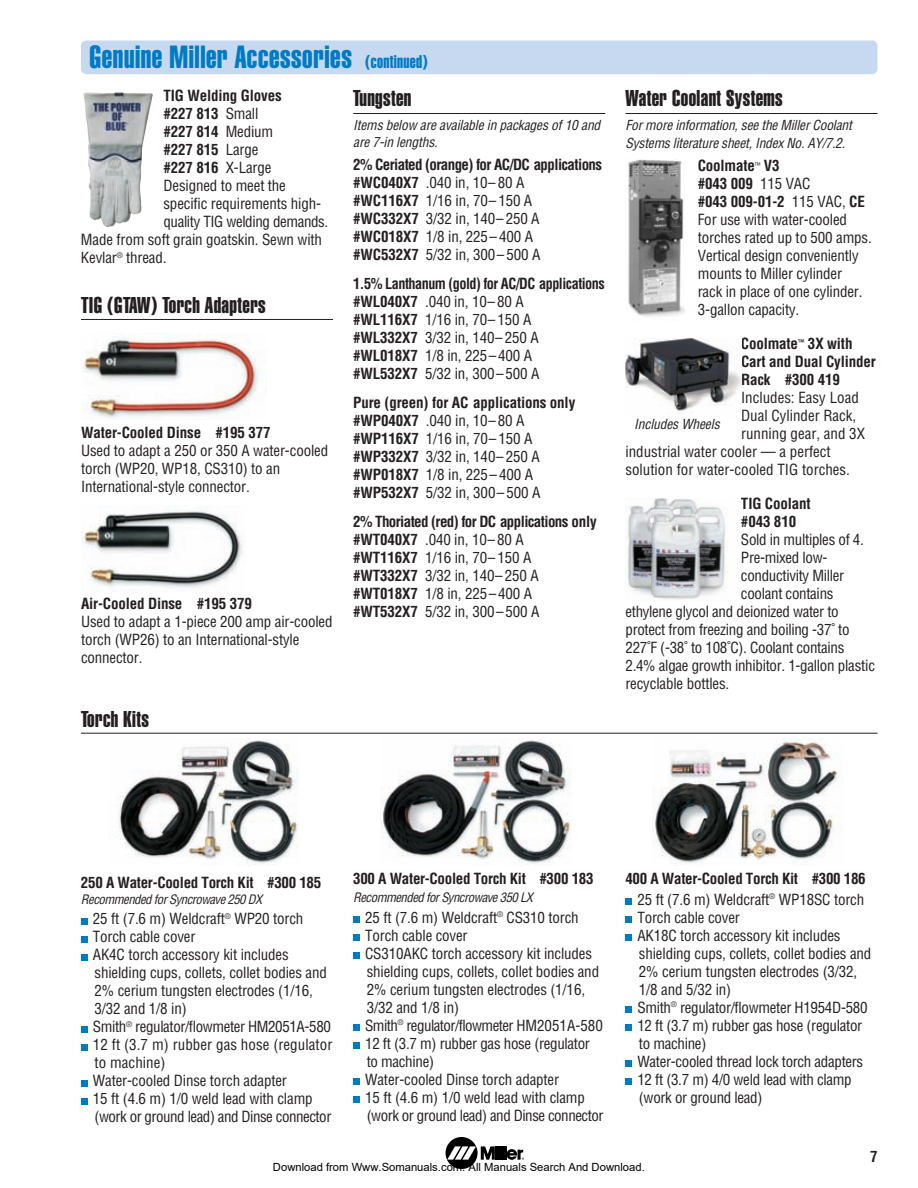
<style>
.page{position:relative;width:918px;height:1188px;background:#fff}
.page>*{position:absolute;margin:0;border:0;box-sizing:border-box;transform-origin:0 0}
.t1{font:31.5px "Helvetica Extra Compressed";letter-spacing:.02em;color:#007bc3}
.t2{font:22.5px "Helvetica Extra Compressed";letter-spacing:.02em;color:#231f20}
.t3{font:condensed 15px/18px "Helvetica";letter-spacing:-.01em;color:#231f20}
.t4{font:700 condensed 15px/18px "Helvetica";letter-spacing:-.02em;color:#231f20}
.t5{font:700 condensed 15px/18px "Helvetica";letter-spacing:-.04em;color:#231f20}
.t6{font:700 condensed 15px/18px "Helvetica";letter-spacing:-.02em;color:#231f20;scale:.95 1}
.t7{font:italic condensed 13.5px/16.2px "Helvetica";color:#231f20}
.t8{font:italic condensed 12.75px "Helvetica";color:#231f20}
.t9{font:11.25px "Arial";color:#000}
.s1{font-size:18px}
.s2{font-weight:400}
.s3{font-weight:700}
</style>
<div class="page">
<div style="left:446px;top:1137px;width:32px;height:32px;background:#000;border-radius:50%"></div>
<hr style="left:499px;top:1146px;width:3px;height:14px;background:#000">
<hr style="left:503px;top:1146px;width:3px;height:14px;background:#000">
<svg style="left:447px;top:1146px;width:52px;height:14px"></svg>
<svg style="left:506px;top:1149px;width:18px;height:11px"></svg>
<hr style="left:81px;top:319px;width:252px;height:1px;background:#231f20">
<hr style="left:353px;top:113px;width:252px;height:1px;background:#231f20">
<hr style="left:625px;top:113px;width:252px;height:1px;background:#231f20">
<img style="left:625px;top:498px;width:103px;height:102px">
<img style="left:82px;top:510px;width:161px;height:78px">
<img style="left:83px;top:333px;width:184px;height:87px">
<img style="left:625px;top:338px;width:116px;height:77px">
<img style="left:628px;top:160px;width:57px;height:157px">
<img style="left:118px;top:739px;width:180px;height:126px">
<img style="left:652px;top:739px;width:188px;height:126px">
<img style="left:381px;top:739px;width:190px;height:126px">
<div style="left:625px;top:1078px;width:7px;height:7px;background:#007bc3"></div>
<div style="left:625px;top:1060px;width:7px;height:7px;background:#007bc3"></div>
<div style="left:625px;top:1024px;width:7px;height:7px;background:#007bc3"></div>
<div style="left:625px;top:1006px;width:7px;height:7px;background:#007bc3"></div>
<div style="left:625px;top:934px;width:7px;height:7px;background:#007bc3"></div>
<div style="left:625px;top:916px;width:7px;height:7px;background:#007bc3"></div>
<div style="left:625px;top:898px;width:7px;height:7px;background:#007bc3"></div>
<div style="left:353px;top:1096px;width:7px;height:7px;background:#007bc3"></div>
<div style="left:353px;top:1078px;width:7px;height:7px;background:#007bc3"></div>
<div style="left:353px;top:1042px;width:7px;height:7px;background:#007bc3"></div>
<div style="left:353px;top:1024px;width:7px;height:7px;background:#007bc3"></div>
<div style="left:353px;top:952px;width:7px;height:7px;background:#007bc3"></div>
<div style="left:353px;top:934px;width:7px;height:7px;background:#007bc3"></div>
<div style="left:353px;top:916px;width:7px;height:7px;background:#007bc3"></div>
<svg style="left:81px;top:1098px;width:6px;height:6px"></svg>
<svg style="left:81px;top:1080px;width:6px;height:6px"></svg>
<svg style="left:81px;top:1044px;width:6px;height:6px"></svg>
<svg style="left:81px;top:1026px;width:6px;height:6px"></svg>
<svg style="left:81px;top:954px;width:6px;height:6px"></svg>
<svg style="left:81px;top:936px;width:6px;height:6px"></svg>
<svg style="left:81px;top:918px;width:6px;height:6px"></svg>
<div style="left:81px;top:40px;width:797px;height:34px;background:#c6d9f0;border-radius:5px"></div>
<img style="left:83px;top:92px;width:70px;height:135px">
<hr style="left:81px;top:733px;width:797px;height:1px;background:#231f20">
<h1 class="t1" style="left:90px;top:46px;width:340px">Genuine Miller Accessories <span class="s1">(continued)</span></h1>
<p class="t4" style="left:163px;top:88px;width:120px">TIG Welding Gloves</p>
<p class="t4" style="left:163px;top:106px;width:96px">#227 813 <span class="s2">Small</span></p>
<p class="t4" style="left:163px;top:124px;width:111px">#227 814 <span class="s2">Medium</span></p>
<p class="t4" style="left:163px;top:142px;width:96px">#227 815 <span class="s2">Large</span></p>
<p class="t4" style="left:163px;top:160px;width:109px">#227 816 <span class="s2">X-Large</span></p>
<p class="t3" style="left:163px;top:178px;width:124px">Designed to meet the</p>
<p class="t3" style="left:163px;top:196px;width:159px">specific requirements high-</p>
<p class="t3" style="left:163px;top:214px;width:166px">quality TIG welding demands.</p>
<p class="t3" style="left:81px;top:232px;width:243px">Made from soft grain goatskin. Sewn with</p>
<p class="t3" style="left:81px;top:250px;width:87px">Kevlar<sup>®</sup> thread.</p>
<h2 class="t2" style="left:81px;top:297px;width:186px">TIG (GTAW) Torch Adapters</h2>
<p class="t4" style="left:81px;top:425px;width:191px">Water-Cooled Dinse #195 377</p>
<p class="t3" style="left:81px;top:443px;width:249px">Used to adapt a 250 or 350 A water-cooled torch (WP20, WP18, CS310) to an<br>International-style connector.</p>
<p class="t4" style="left:81px;top:596px;width:172px">Air-Cooled Dinse #195 379</p>
<p class="t3" style="left:81px;top:614px;width:253px">Used to adapt a 1-piece 200 amp air-cooled torch (WP26) to an International-style connector.</p>
<h2 class="t2" style="left:81px;top:711px;width:69px">Torch Kits</h2>
<h2 class="t2" style="left:353px;top:90px;width:60px">Tungsten</h2>
<p class="t7" style="left:353px;top:118px;width:251px">Items below are available in packages of10 and are 7-in lengths.</p>
<p class="t5" style="left:353px;top:157px;width:250px">2% Ceriated (orange) for AC/DC applications #WC040X7 <span class="s2">.040 in, 10– 80 A<br></span>#WC116X7 <span class="s2">1/16 in, 70– 150 A<br></span>#WC332X7 <span class="s2">3/32 in, 140– 250 A </span>#WC018X7 <span class="s2">1/8 in, 225– 400 A </span>#WC532X7 <span class="s2">5/32 in, 300– 500 A</span></p>
<p class="t6" style="left:353px;top:276px;width:266px">1.5% Lanthanum (gold) for AC/DC applications #WL040X7 <span class="s2">.040 in, 10– 80 A<br></span>#WL116X7 <span class="s2">1/16 in, 70– 150 A<br></span>#WL332X7 <span class="s2">3/32 in, 140– 250 A </span>#WL018X7 <span class="s2">1/8 in, 225– 400 A<br></span>#WL532X7 <span class="s2">5/32 in, 300– 500 A</span></p>
<p class="t4" style="left:353px;top:395px;width:224px">Pure (green) for AC applications only #WP040X7 <span class="s2">.040 in, 10– 80 A </span>#WP116X7 <span class="s2">1/16 in, 70– 150 A </span>#WP332X7 <span class="s2">3/32 in, 140– 250 A </span>#WP018X7 <span class="s2">1/8 in, 225– 400 A </span>#WP532X7 <span class="s2">5/32 in, 300– 500 A</span></p>
<p class="t5" style="left:353px;top:514px;width:245px">2% Thoriated (red) for DC applications only #WT040X7 <span class="s2">.040 in, 10– 80 A<br></span>#WT116X7 <span class="s2">1/16 in, 70– 150 A </span>#WT332X7 <span class="s2">3/32 in, 140– 250 A </span>#WT018X7 <span class="s2">1/8 in, 225– 400 A </span>#WT532X7 <span class="s2">5/32 in, 300– 500 A</span></p>
<h2 class="t2" style="left:625px;top:90px;width:159px">Water Coolant Systems</h2>
<p class="t7" style="left:625px;top:118px;width:230px;line-height:17.2px">Formore information,see the MillerCoolant<br>Systems literature sheet,Index No.AY/7.2.</p>
<p class="t3" style="left:698px;top:158px;width:176px"><span class="s3">Coolmate</span><sup>™</sup> <span class="s3">V3<br>#043 009</span> 115 VAC<br><span class="s3">#043 009-01-2</span> 115 VAC, <span class="s3">CE<br></span>For use with water-cooled torches rated up to 500 amps.<br>Vertical design conveniently mounts to Miller cylinder<br>rack in place of one cylinder.<br>3-gallon capacity.</p>
<p class="t4" style="left:741px;top:336px;width:136px">Coolmate<sup>™</sup> 3X with<br>Cart and Dual Cylinder<br>Rack #300 419</p>
<p class="t3" style="left:741px;top:390px;width:119px">Includes: Easy Load</p>
<p class="t3" style="left:741px;top:408px;width:117px">Dual Cylinder Rack,</p>
<p class="t3" style="left:741px;top:426px;width:126px">running gear, and 3X</p>
<p class="t3" style="left:625px;top:444px;width:207px">industrial water cooler — a perfect</p>
<p class="t3" style="left:625px;top:462px;width:226px">solution for water-cooled TIG torches.</p>
<p class="t4" style="left:741px;top:496px;width:71px">TIG Coolant #043 810</p>
<p class="t3" style="left:741px;top:532px;width:124px">Sold in multiples of 4.</p>
<p class="t3" style="left:741px;top:550px;width:88px">Pre-mixed low-</p>
<p class="t3" style="left:741px;top:568px;width:105px">conductivity Miller</p>
<p class="t3" style="left:741px;top:586px;width:94px">coolant contains</p>
<p class="t3" style="left:625px;top:604px;width:215px">ethylene glycol and deionized water to</p>
<p class="t3" style="left:625px;top:622px;width:226px">protect from freezing and boiling -37˚ to</p>
<p class="t3" style="left:625px;top:640px;width:220px">227˚F (-38˚ to 108˚C). Coolant contains</p>
<p class="t3" style="left:625px;top:658px;width:251px">2.4% algae growth inhibitor. 1-gallon plastic</p>
<p class="t3" style="left:625px;top:676px;width:105px">recyclable bottles.</p>
<p class="t7" style="left:634px;top:417px;width:90px">Includes Wheels</p>
<p class="t4" style="left:81px;top:874px;width:242px">250 A Water-Cooled Torch Kit #300 185</p>
<p class="t8" style="left:81px;top:894px;width:185px">Recommended forSyncrowave250 DX</p>
<p class="t3" style="left:93px;top:911px;width:241px">25 ft (7.6 m) Weldcraft<sup>®</sup> WP20 torch<br>Torch cable cover<br>AK4C torch accessory kit includes shielding cups, collets, collet bodies and<br>2% cerium tungsten electrodes (1/16,<br>3/32 and 1/8 in)<br>Smith<sup>®</sup> regulator/flowmeter HM2051A-580<br>12 ft (3.7 m) rubber gas hose (regulator to machine)<br>Water-cooled Dinse torch adapter<br>15 ft (4.6 m) 1/0 weld lead with clamp (work or ground lead) and Dinse connector</p>
<p class="t4" style="left:353px;top:870px;width:242px">300 A Water-Cooled Torch Kit #300 183</p>
<p class="t8" style="left:353px;top:892px;width:184px">Recommended forSyncrowave350 LX</p>
<p class="t3" style="left:365px;top:910px;width:240px">25 ft (7.6 m) Weldcraft<sup>®</sup> CS310 torch<br>Torch cable cover<br>CS310AKC torch accessory kit includes shielding cups, collets, collet bodies and<br>2% cerium tungsten electrodes (1/16,<br>3/32 and 1/8 in)<br>Smith<sup>®</sup> regulator/flowmeter HM2051A-580<br>12 ft (3.7 m) rubber gas hose (regulator to machine)<br>Water-cooled Dinse torch adapter<br>15 ft (4.6 m) 1/0 weld lead with clamp (work or ground lead) and Dinse connector</p>
<p class="t4" style="left:625px;top:869px;width:242px;line-height:21.3px;text-align:right">400 A Water-Cooled Torch Kit #300 186<br><span class="s2">25 ft (7.6 m) Weldcraft</span><sup>®</sup> <span class="s2">WP18SC torch</span></p>
<p class="t3" style="left:637px;top:910px;width:236px">Torch cable cover<br>AK18C torch accessory kit includes shielding cups, collets, collet bodies and<br>2% cerium tungsten electrodes (3/32,<br>1/8 and 5/32 in)<br>Smith<sup>®</sup> regulator/flowmeter H1954D-580<br>12 ft (3.7 m) rubber gas hose (regulator to machine)<br>Water-cooled thread lock torch adapters<br>12 ft (3.7 m) 4/0 weld lead with clamp (work or ground lead)</p>
<p class="t9" style="left:273px;top:1160px;width:373px">Download from Www.Somanuals.com. All Manuals Search And Download.</p>
<p class="t4" style="left:870px;top:1149px;width:9px">7</p>
</div>
